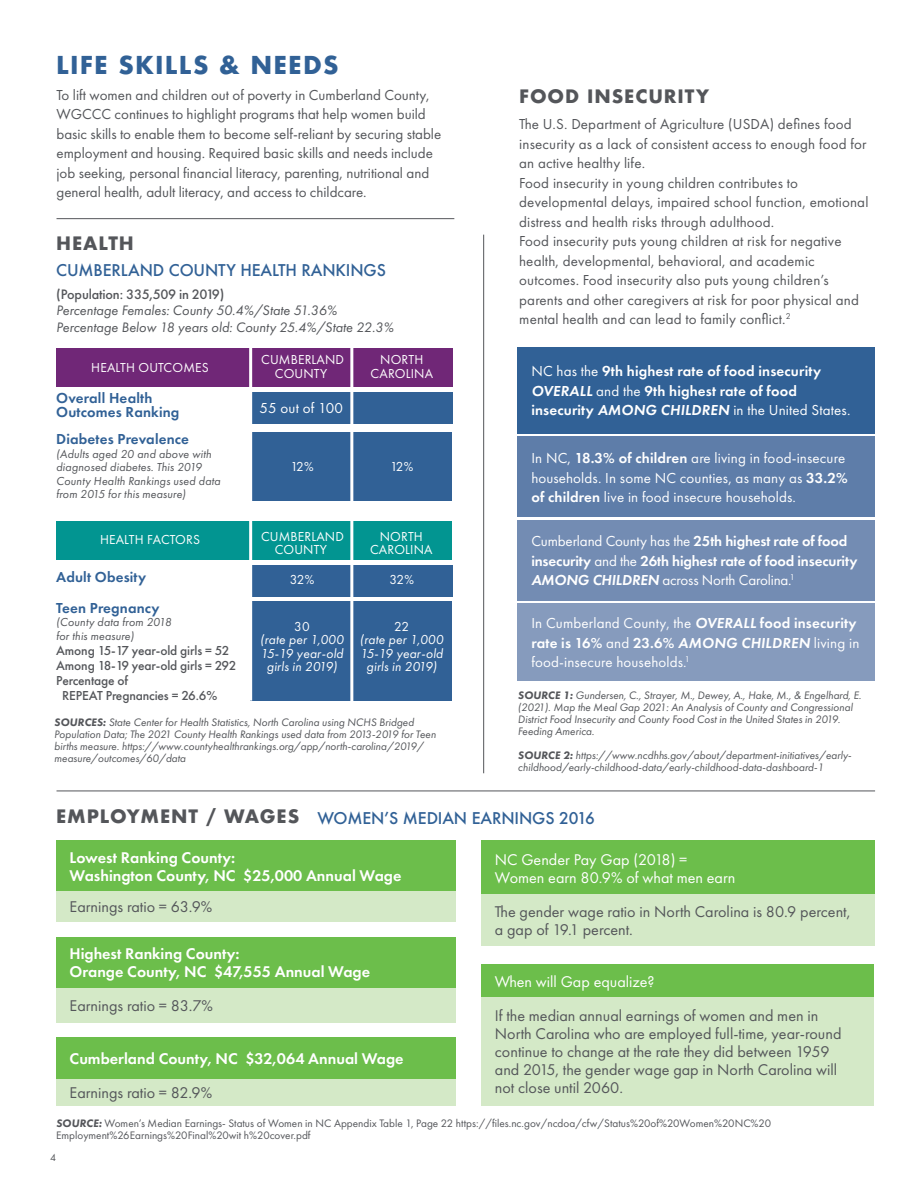
<style>
.page{position:relative;width:918px;height:1188px;background:#fff}
.page>*{position:absolute;margin:0;border:0;box-sizing:border-box;transform-origin:0 0}
.t1{font:700 24px "Futura";letter-spacing:.05em;color:#316196}
.t2{font:700 18px "Futura";letter-spacing:.05em;color:#54565a}
.t3{font:16.2px/18px "Futura PT";color:#54565a}
.t4{font:600 16.2px/18px "Futura PT";color:#fff}
.t5{font:16.2px/18px "Futura PT";color:#fff}
.t6{font:500 15.75px "Futura";letter-spacing:-.01em;color:#316196}
.t7{font:15px/19.5px "Futura PT";letter-spacing:.01em;color:#54565a}
.t8{font:15px/19.5px "Futura PT";letter-spacing:.01em;color:#fff}
.t9{font:600 15px/19.5px "Futura PT";letter-spacing:-.01em;color:#fff}
.t10{font:600 15px/19.5px "Futura PT";letter-spacing:.01em;color:#fff}
.t11{font:600 15px/13.5px "Futura PT";letter-spacing:.01em;color:#316196}
.t12{font:italic 14.25px/16.5px "Futura PT";color:#54565a}
.t13{font:500 14.25px "Futura PT";letter-spacing:-.02em;color:#54565a}
.t14{font:13.5px/13.5px "Futura PT";letter-spacing:.01em;color:#fff;text-align:center}
.t15{font:500 13.5px "Futura PT";letter-spacing:-.01em;color:#54565a}
.t16{font:italic 13.5px/13.5px "Futura PT";letter-spacing:.01em;color:#fff;text-align:center}
.t17{font:italic 12px/13.5px "Futura PT";letter-spacing:.01em;color:#54565a}
.t18{font:italic 11.25px/12px "Futura PT";color:#54565a}
.t19{font:11.25px/12px "Futura PT";color:#54565a}
.t20{font:10.5px "Futura PT";color:#54565a}
.s1{font-weight:800}
.s2{font-weight:400}
.s3{font-style:italic}
.s4{font-weight:600}
.s5{font-weight:600;font-style:italic}
.s6{font-weight:800;font-style:italic}
</style>
<div class="page">
<div style="left:56px;top:841px;width:399px;height:50px;background:#6cbe4b"></div>
<div style="left:56px;top:891px;width:399px;height:30px;background:#d4e9c7"></div>
<div style="left:481px;top:841px;width:394px;height:53px;background:#6cbe4b"></div>
<div style="left:481px;top:894px;width:394px;height:52px;background:#d4e9c7"></div>
<div style="left:481px;top:964px;width:393px;height:33px;background:#6cbe4b"></div>
<div style="left:481px;top:997px;width:393px;height:108px;background:#d4e9c7"></div>
<div style="left:252px;top:392px;width:200px;height:31px;background:#316196"></div>
<div style="left:252px;top:565px;width:200px;height:32px;background:#316196"></div>
<div style="left:251px;top:602px;width:201px;height:99px;background:#316196"></div>
<div style="left:251px;top:432px;width:201px;height:69px;background:#316196"></div>
<div style="left:56px;top:348px;width:396px;height:39px;background:#702777"></div>
<div style="left:56px;top:521px;width:396px;height:39px;background:#029591"></div>
<hr style="left:350px;top:348px;width:3px;height:354px;background:#fff">
<hr style="left:249px;top:347px;width:3px;height:354px;background:#fff">
<hr style="left:483px;top:235px;width:1px;height:538px;background:#54565a">
<div style="left:518px;top:347px;width:357px;height:86px;background:#316196"></div>
<div style="left:518px;top:436px;width:357px;height:81px;background:#5e7da9"></div>
<div style="left:518px;top:603px;width:357px;height:78px;background:#869bbd"></div>
<div style="left:518px;top:520px;width:357px;height:80px;background:#738cb3"></div>
<hr style="left:57px;top:218px;width:397px;height:1px;background:#54565a">
<hr style="left:57px;top:791px;width:818px;height:1px;background:#54565a">
<div style="left:56px;top:988px;width:399px;height:35px;background:#d4e9c7"></div>
<div style="left:56px;top:937px;width:399px;height:51px;background:#6cbe4b"></div>
<div style="left:56px;top:1078px;width:399px;height:28px;background:#d4e9c7"></div>
<div style="left:56px;top:1037px;width:399px;height:41px;background:#6cbe4b"></div>
<h1 class="t1" style="left:56px;top:48px;width:284px">LIFE SKILLS &amp; NEEDS</h1>
<p class="t7" style="left:57px;top:85px;width:386px">To lift women and children out of poverty in Cumberland County, WGCCC continues to highlight programs that help women build basic skills to enable them to become self-reliant by securing stable employment and housing. Required basic skills and needs include job seeking, personal financial literacy, parenting, nutritional and general health, adult literacy, and access to childcare.</p>
<p class="t2" style="left:56px;top:230px;width:79px">HEALTH</p>
<p class="t6" style="left:56px;top:259px;width:331px">CUMBERLAND COUNTY HEALTH RANKINGS</p>
<p class="t13" style="left:56px;top:285px;width:170px">(Population: 335,509 in 2019)</p>
<p class="t12" style="left:56px;top:302px;width:339px">Percentage Females: County 50.4%/State 51.36%<br>Percentage Below 18 years old: County 25.4%/State 22.3%</p>
<p class="t14" style="left:91px;top:361px;width:119px">HEALTH OUTCOMES</p>
<p class="t11" style="left:56px;top:391px;width:125px">Overall Health<br>Outcomes Ranking</p>
<p class="t11" style="left:56px;top:432px;width:134px">Diabetes Prevalence</p>
<p class="t17" style="left:56px;top:447px;width:166px">(Adults aged 20 and above with diagnosed diabetes. This 2019<br>County Health Rankings used data from 2015 for this measure)</p>
<p class="t14" style="left:261px;top:353px;width:84px">CUMBERLAND<br>COUNTY</p>
<p class="t14" style="left:371px;top:353px;width:64px">NORTH<br>CAROLINA</p>
<p class="t8" style="left:260px;top:398px;width:85px">55 out of 100</p>
<p class="t14" style="left:290px;top:460px;width:25px">12%</p>
<p class="t14" style="left:390px;top:460px;width:25px">12%</p>
<p class="t14" style="left:100px;top:533px;width:102px">HEALTH FACTORS</p>
<p class="t14" style="left:261px;top:529px;width:84px">CUMBERLAND<br>COUNTY</p>
<p class="t14" style="left:370px;top:529px;width:64px">NORTH<br>CAROLINA</p>
<p class="t11" style="left:56px;top:570px;width:92px">Adult Obesity</p>
<p class="t11" style="left:56px;top:601px;width:105px">Teen Pregnancy</p>
<p class="t17" style="left:56px;top:616px;width:117px">(County data from 2018 for this measure)</p>
<p class="t15" style="left:56px;top:642px;width:175px">Among 15-17 year-old girls = 52</p>
<p class="t15" style="left:56px;top:657px;width:182px">Among 18-19 year-old girls = 292</p>
<p class="t15" style="left:56px;top:672px;width:74px">Percentage of</p>
<p class="t15" style="left:62px;top:687px;width:157px">REPEAT Pregnancies = 26.6%</p>
<p class="t14" style="left:290px;top:573px;width:26px">32%</p>
<p class="t14" style="left:389px;top:573px;width:26px">32%</p>
<p class="t14" style="left:294px;top:619px;width:17px">30</p>
<p class="t16" style="left:260px;top:633px;width:85px">(rate per 1,000<br>15-19 year-old girls in 2019)</p>
<p class="t14" style="left:394px;top:619px;width:16px">22</p>
<p class="t16" style="left:360px;top:633px;width:85px">(rate per 1,000<br>15-19 year-old girls in 2019)</p>
<p class="t18" style="left:54px;top:716px;width:383px"><span class="s1">SOURCES:</span> State Center for Health Statistics, North Carolina using NCHS Bridged Population Data; The 2021 County Health Rankings used data from 2013-2019 for Teen births measure. https://www.countyhealthrankings.org/app/north-carolina/2019/ measure/outcomes/60/data</p>
<p class="t2" style="left:519px;top:83px;width:192px">FOOD INSECURITY</p>
<p class="t7" style="left:519px;top:114px;width:351px">The U.S. Department of Agriculture (USDA) defines food insecurity as a lack of consistent access to enough food for an active healthy life.<br>Food insecurity in young children contributes to developmental delays, impaired school function, emotional distress and health risks through adulthood.<br>Food insecurity puts young children at risk for negative health, developmental, behavioral, and academic outcomes. Food insecurity also puts young children’s parents and other caregivers at risk for poor physical and mental health and can lead to family conflict.<sup>2</sup></p>
<p class="t10" style="left:531px;top:361px;width:321px"><span class="s2">NC has the</span> 9th highest rate of food insecurity<br><span class="s3">OVERALL</span> <span class="s2">and the</span> 9th highest rate of food insecurity <span class="s3">AMONG CHILDREN</span> <span class="s2">in the United States.</span></p>
<p class="t8" style="left:531px;top:448px;width:318px">In NC, <span class="s4">18.3% of children</span> are living in food-insecure households. In some NC counties, as many as <span class="s4">33.2% of children</span> live in food insecure households.</p>
<p class="t9" style="left:531px;top:531px;width:328px"><span class="s2">Cumberland County has the</span> 25th highest rate of food insecurity <span class="s2">and the</span> 26th highest rate of food insecurity<br><span class="s3">AMONG CHILDREN</span> <span class="s2">across North Carolina.</span><sup>1</sup></p>
<p class="t8" style="left:531px;top:614px;width:330px">In Cumberland County, the <span class="s5">OVERALL</span> <span class="s4">food insecurity rate is 16%</span> and <span class="s4">23.6%</span> <span class="s5">AMONG CHILDREN</span> living in food-insecure households.<sup>1</sup></p>
<p class="t18" style="left:518px;top:689px;width:345px"><span class="s1">SOURCE 1:</span> Gundersen, C., Strayer, M., Dewey, A., Hake, M., &amp; Engelhard, E. (2021). Map the Meal Gap 2021: An Analysis of County and Congressional District Food Insecurity and County Food Cost in the United States in 2019.<br>Feeding America.</p>
<p class="t18" style="left:518px;top:749px;width:335px"><span class="s1">SOURCE 2:</span> https://www.ncdhhs.gov/about/department-initiatives/early&shy;childhood/early-childhood-data/early-childhood-data-dashboard-1</p>
<p class="t2" style="left:56px;top:803px;width:245px">EMPLOYMENT / WAGES</p>
<p class="t4" style="left:70px;top:848px;width:333px">Lowest Ranking County:<br>Washington County, NC $25,000 Annual Wage</p>
<p class="t3" style="left:70px;top:898px;width:144px">Earnings ratio = 63.9%</p>
<p class="t6" style="left:317px;top:807px;width:279px">WOMEN’S MEDIAN EARNINGS 2016</p>
<p class="t5" style="left:495px;top:850px;width:242px">NC Gender Pay Gap (2018) =<br>Women earn 80.9% of what men earn</p>
<p class="t3" style="left:495px;top:903px;width:357px">The gender wage ratio in North Carolina is 80.9 percent, a gap of 19.1 percent.</p>
<p class="t5" style="left:495px;top:972px;width:161px">When will Gap equalize?</p>
<p class="t3" style="left:495px;top:1007px;width:348px">If the median annual earnings of women and men in North Carolina who are employed full-time, year-round continue to change at the rate they did between 1959 and 2015, the gender wage gap in North Carolina will not close until 2060.</p>
<p class="t4" style="left:70px;top:945px;width:302px">Highest Ranking County:<br>Orange County, NC $47,555 Annual Wage</p>
<p class="t3" style="left:70px;top:997px;width:145px">Earnings ratio = 83.7%</p>
<p class="t4" style="left:70px;top:1049px;width:336px">Cumberland County, NC $32,064 Annual Wage</p>
<p class="t3" style="left:70px;top:1084px;width:144px">Earnings ratio = 82.9%</p>
<p class="t19" style="left:56px;top:1117px;width:716px"><span class="s6">SOURCE:</span> Women’s Median Earnings- Status of Women in NC Appendix Table 1, Page 22 https://files.nc.gov/ncdoa/cfw/Status%20of%20Women%20NC%20<br>Employment%26Earnings%20Final%20wit h%20cover.pdf</p>
<p class="t20" style="left:50px;top:1151px;width:7px">4</p>
</div>
